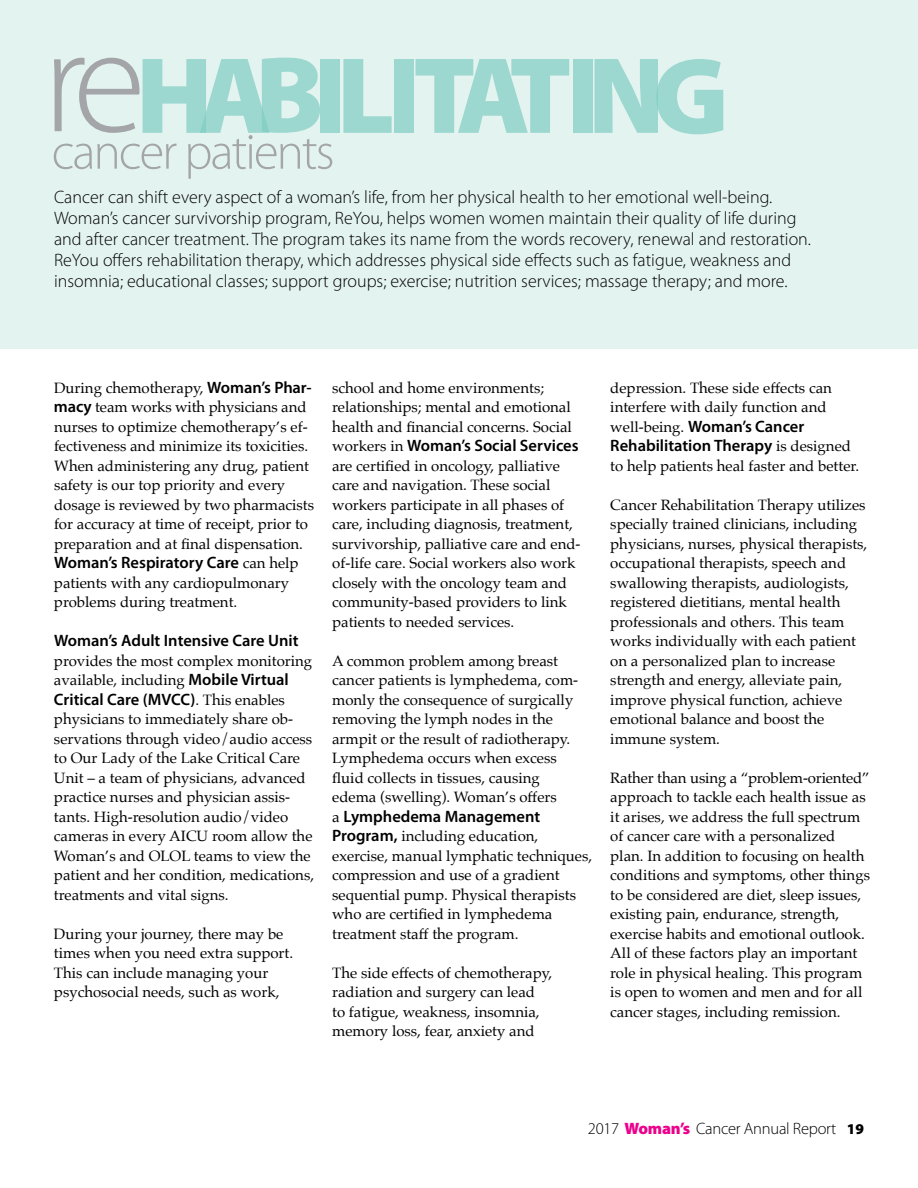
<style>
.page{position:relative;width:918px;height:1188px;background:#fff}
.page>*{position:absolute;margin:0;border:0;box-sizing:border-box;transform-origin:0 0}
.t1{font:300 51px "Myriad Pro";letter-spacing:-.04em;color:#a3a5a8}
.t2{font:300 18px/21px "Myriad Pro";color:#000}
.t3{font:600 16.5px/19.5px "Myriad Pro";color:#000}
.t4{font:300 16.5px "Myriad Pro";letter-spacing:-.015em;color:#000}
.t5{font:15px/19.5px "Palatino";color:#000}
.s1{font-family:"Myriad Pro";font-weight:600;font-size:16.5px}
.s2{font-family:"Palatino";font-weight:400;font-size:15px}
.s3{font-weight:900;color:#ec008c}
.s4{font-weight:900;font-size:15px}
</style>
<div class="page">
<div style="left:0;top:0;width:918px;height:349px;background:#e3f3ef"></div>
<svg style="left:54px;top:58px;width:266px;height:75px"></svg>
<div style="left:321px;top:59px;width:19px;height:74px;background:#9cd8d0"></div>
<svg style="left:343px;top:59px;width:49px;height:74px"></svg>
<div style="left:394px;top:59px;width:20px;height:74px;background:#9cd8d0"></div>
<div style="left:573px;top:59px;width:19px;height:74px;background:#9cd8d0"></div>
<svg style="left:594px;top:59px;width:129px;height:75px"></svg>
<svg style="left:416px;top:59px;width:153px;height:74px"></svg>
<h1 class="t1" style="left:52px;top:121px;width:284px">cancer patients</h1>
<p class="t2" style="left:54px;top:186px;width:759px">Cancer can shift every aspect of a woman’s life, from her physical health to her emotional well-being.<br>Woman’s cancer survivorship program, ReYou, helps women women maintain their quality of life during and after cancer treatment. The program takes its name from the words recovery, renewal and restoration.<br>ReYou offers rehabilitation therapy, which addresses physical side effects such as fatigue, weakness and insomnia; educational classes; support groups; exercise; nutrition services; massage therapy; and more.</p>
<p class="t5" style="left:54px;top:378px;width:262px">During chemotherapy, <span class="s1">Woman’s Phar&shy;macy</span> team works with physicians and nurses to optimize chemotherapy’s ef&shy;fectiveness and minimize its toxicities.<br>When administering any drug, patient safety is our top priority and every dosage is reviewed by two pharmacists for accuracy at time of receipt, prior to preparation and at final dispensation.</p>
<p class="t3" style="left:54px;top:552px;width:246px">Woman’s Respiratory Care <span class="s2">can help</span></p>
<p class="t5" style="left:54px;top:573px;width:237px">patients with any cardiopulmonary problems during treatment.</p>
<p class="t3" style="left:54px;top:630px;width:246px">Woman’s Adult Intensive Care Unit</p>
<p class="t5" style="left:54px;top:651px;width:260px">provides the most complex monitoring available, including <span class="s1">Mobile Virtual</span></p>
<p class="t3" style="left:54px;top:689px;width:232px">Critical Care (MVCC)<span class="s2">. This enables</span></p>
<p class="t5" style="left:54px;top:709px;width:262px">physicians to immediately share ob&shy;servations through video/audio access to Our Lady of the Lake Critical Care Unit – a team of physicians, advanced practice nurses and physician assis&shy;tants. High-resolution audio/video cameras in every AICU room allow the Woman’s and OLOL teams to view the patient and her condition, medications, treatments and vital signs.</p>
<p class="t5" style="left:54px;top:924px;width:241px">During your journey, there may be times when you need extra support.<br>This can include managing your psychosocial needs, such as work,</p>
<p class="t5" style="left:332px;top:378px;width:241px">school and home environments; relationships; mental and emotional health and financial concerns. Social</p>
<p class="t3" style="left:332px;top:435px;width:248px"><span class="s2">workers in</span> Woman’s Social Services</p>
<p class="t5" style="left:332px;top:456px;width:250px">are certified in oncology, palliative care and navigation. These social workers participate in all phases of care, including diagnosis, treatment, survivorship, palliative care and end&shy;of-life care. Social workers also work closely with the oncology team and community-based providers to link patients to needed services.</p>
<p class="t5" style="left:332px;top:651px;width:248px">A common problem among breast cancer patients is lymphedema, com&shy;monly the consequence of surgically removing the lymph nodes in the armpit or the result of radiotherapy.<br>Lymphedema occurs when excess fluid collects in tissues, causing edema (swelling). Woman’s offers</p>
<p class="t3" style="left:332px;top:806px;width:210px"><span class="s2">a</span> Lymphedema Management</p>
<p class="t5" style="left:332px;top:826px;width:262px"><span class="s1">Program,</span> including education, exercise, manual lymphatic techniques, compression and use of a gradient sequential pump. Physical therapists who are certified in lymphedema treatment staff the program.</p>
<p class="t5" style="left:332px;top:963px;width:222px">The side effects of chemotherapy, radiation and surgery can lead<br>to fatigue, weakness, insomnia, memory loss, fear, anxiety and</p>
<p class="t5" style="left:610px;top:378px;width:223px">depression. These side effects can interfere with daily function and</p>
<p class="t3" style="left:610px;top:416px;width:242px"><span class="s2">well-being.</span> Woman’s Cancer<br>Rehabilitation Therapy <span class="s2">is designed</span></p>
<p class="t5" style="left:610px;top:456px;width:250px">to help patients heal faster and better.</p>
<p class="t5" style="left:610px;top:495px;width:259px">Cancer Rehabilitation Therapy utilizes specially trained clinicians, including physicians, nurses, physical therapists, occupational therapists, speech and swallowing therapists, audiologists, registered dietitians, mental health professionals and others. This team works individually with each patient on a personalized plan to increase strength and energy, alleviate pain, improve physical function, achieve emotional balance and boost the immune system.</p>
<p class="t5" style="left:610px;top:768px;width:261px">Rather than using a “problem-oriented” approach to tackle each health issue as it arises, we address the full spectrum of cancer care with a personalized plan. In addition to focusing on health conditions and symptoms, other things to be considered are diet, sleep issues, existing pain, endurance, strength, exercise habits and emotional outlook.<br>All of these factors play an important role in physical healing. This program is open to women and men and for all cancer stages, including remission.</p>
<p class="t4" style="left:588px;top:1119px;width:278px">2017 <span class="s3">Woman’s</span> Cancer Annual Report <span class="s4">19</span></p>
</div>
